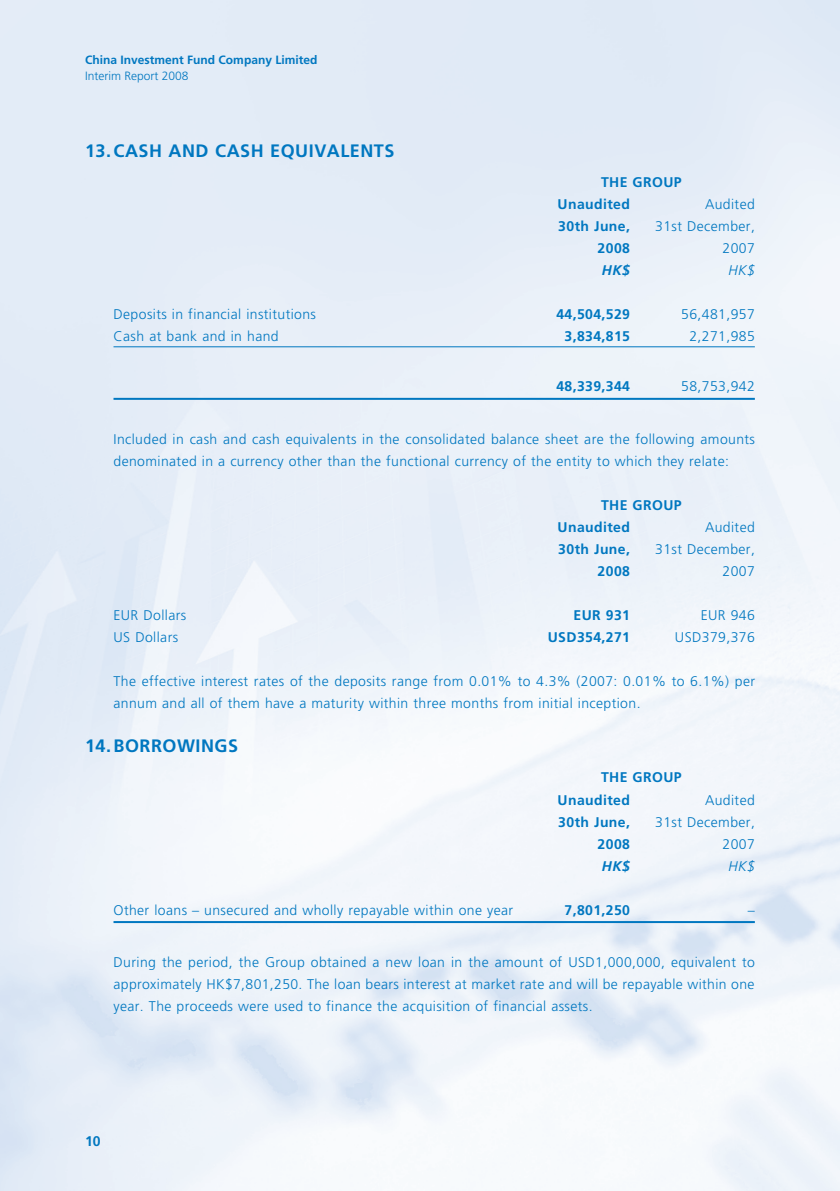
<style>
.page{position:relative;width:840px;height:1191px;background:#fff}
.page>*{position:absolute;margin:0;border:0;box-sizing:border-box;transform-origin:0 0}
.t1{font:700 18px "Frutiger LT Std";letter-spacing:.03em;color:#0077c0}
.t2{font:300 14px/22px "Frutiger LT Std";letter-spacing:.03em;color:#0077c0;text-align:right}
.t3{font:700 14px/22px "Frutiger LT Std";letter-spacing:.03em;color:#0077c0}
.t4{font:italic 700 14px "Frutiger LT Std";color:#0077c0}
.t5{font:italic 300 14px "Frutiger LT Std";color:#0077c0}
.t6{font:700 12px "Frutiger LT Std";color:#0077c0}
.t7{font:300 12px "Frutiger LT Std";color:#0077c0}
</style>
<div class="page">
<img style="left:0;top:0;width:839px;height:1191px">
<hr style="left:113px;top:346px;width:641px;height:1px;background:#0077c0">
<hr style="left:113px;top:398px;width:641px;height:2px;background:#0077c0">
<hr style="left:113px;top:921px;width:641px;height:2px;background:#0077c0">
<p class="t6" style="left:85px;top:53px;width:234px">China Investment Fund Company Limited</p>
<p class="t7" style="left:85px;top:69px;width:105px">Interim Report 2008</p>
<p class="t1" style="left:85px;top:140px;width:310px">13.CASH AND CASH EQUIVALENTS</p>
<p class="t3" style="left:557px;top:171px;width:125px;text-indent:43px">THE GROUP<br>Unaudited</p>
<p class="t2" style="left:704px;top:194px;width:51px">Audited</p>
<p class="t3" style="left:558px;top:215px;width:73px;text-align:right">30th June,<br>2008</p>
<p class="t2" style="left:654px;top:216px;width:101px">31st December,<br>2007</p>
<p class="t4" style="left:601px;top:262px;width:30px">HK$</p>
<p class="t5" style="left:728px;top:262px;width:28px">HK$</p>
<p class="t2" style="left:113px;top:304px;width:204px">Deposits in financial institutions</p>
<p class="t3" style="left:556px;top:303px;width:75px">44,504,529</p>
<p class="t2" style="left:680px;top:304px;width:75px">56,481,957</p>
<p class="t2" style="left:113px;top:326px;width:167px">Cash at bank and in hand</p>
<p class="t3" style="left:564px;top:325px;width:67px">3,834,815</p>
<p class="t2" style="left:689px;top:326px;width:67px">2,271,985</p>
<p class="t3" style="left:556px;top:375px;width:75px">48,339,344</p>
<p class="t2" style="left:680px;top:376px;width:75px">58,753,942</p>
<p class="t2" style="left:113px;top:428px;width:642px;text-align:left">Included in cash and cash equivalents in the consolidated balance sheet are the following amounts denominated in a currency other than the functional currency of the entity to which they relate:</p>
<p class="t3" style="left:557px;top:494px;width:125px;text-indent:43px">THE GROUP<br>Unaudited</p>
<p class="t2" style="left:704px;top:516px;width:51px">Audited</p>
<p class="t3" style="left:558px;top:538px;width:73px;text-align:right">30th June,<br>2008</p>
<p class="t2" style="left:654px;top:538px;width:101px">31st December,<br>2007</p>
<p class="t2" style="left:113px;top:604px;width:74px">EUR Dollars</p>
<p class="t3" style="left:573px;top:604px;width:58px">EUR 931</p>
<p class="t2" style="left:700px;top:604px;width:56px">EUR 946</p>
<p class="t2" style="left:113px;top:626px;width:66px">US Dollars</p>
<p class="t3" style="left:547px;top:626px;width:84px">USD354,271</p>
<p class="t2" style="left:674px;top:626px;width:81px">USD379,376</p>
<p class="t2" style="left:113px;top:670px;width:642px;text-align:left">The effective interest rates of the deposits range from 0.01% to 4.3% (2007: 0.01% to 6.1%) per annum and all of them have a maturity within three months from initial inception.</p>
<p class="t1" style="left:85px;top:735px;width:154px">14.BORROWINGS</p>
<p class="t3" style="left:557px;top:766px;width:125px;text-indent:43px">THE GROUP<br>Unaudited</p>
<p class="t2" style="left:704px;top:789px;width:51px">Audited</p>
<p class="t3" style="left:558px;top:810px;width:73px;text-align:right">30th June,<br>2008</p>
<p class="t2" style="left:654px;top:811px;width:101px">31st December,<br>2007</p>
<p class="t4" style="left:601px;top:857px;width:30px">HK$</p>
<p class="t5" style="left:728px;top:857px;width:28px">HK$</p>
<p class="t2" style="left:113px;top:899px;width:401px">Other loans – unsecured and wholly repayable within one year</p>
<p class="t3" style="left:564px;top:898px;width:67px">7,801,250</p>
<p class="t2" style="left:747px;top:899px;width:8px">–</p>
<p class="t2" style="left:113px;top:951px;width:642px;text-align:justify">During the period, the Group obtained a new loan in the amount of USD1,000,000, equivalent to approximately HK$7,801,250. The loan bears interest at market rate and will be repayable within one year. The proceeds were used to finance the acquisition of financial assets.</p>
<p class="t3" style="left:85px;top:1130px;width:17px">10</p>
</div>
